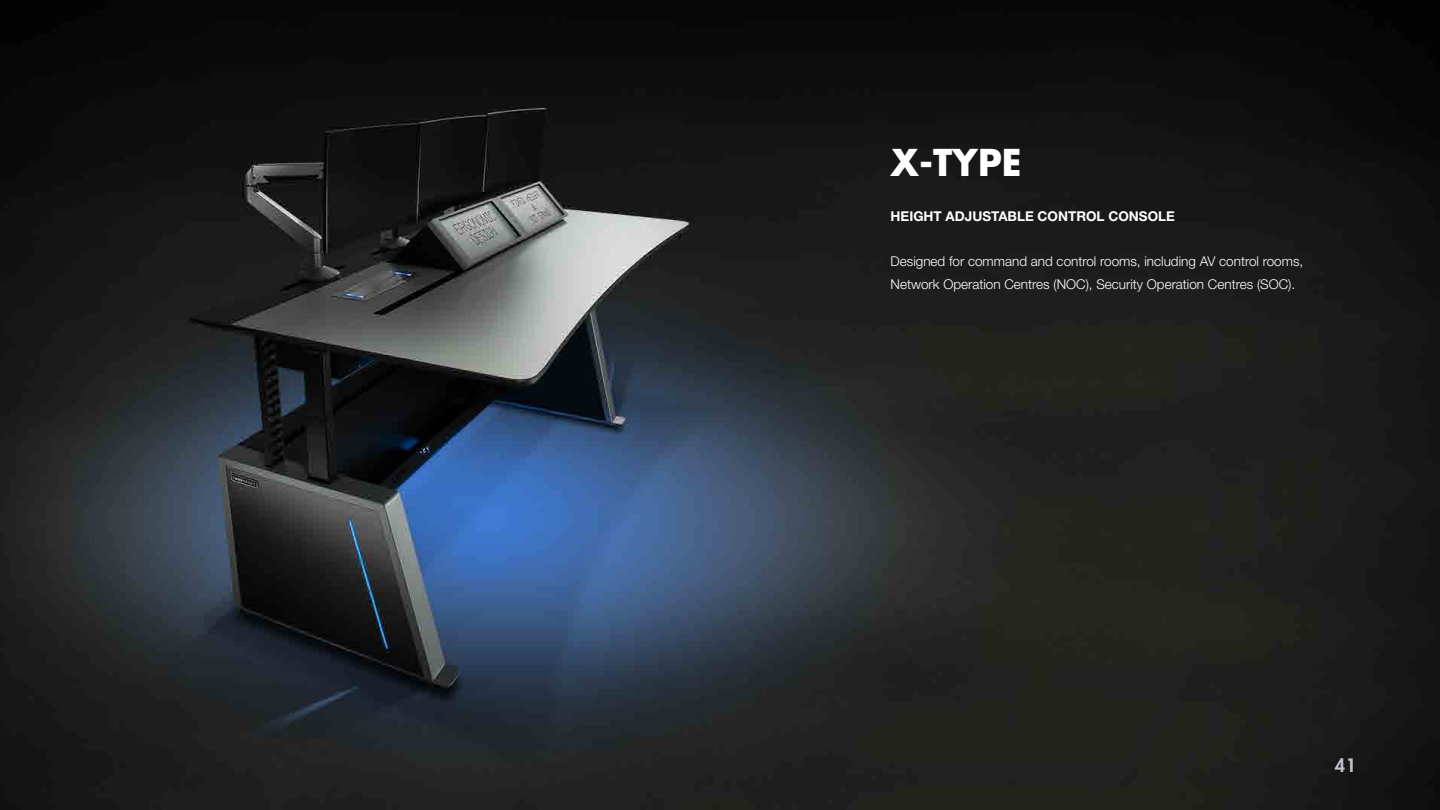
<style>
.page{position:relative;width:1440px;height:810px;background:#fff}
.page>*{position:absolute;margin:0;border:0;box-sizing:border-box;transform-origin:0 0}
.t1{font:700 36px "Futura LT";color:#fff}
.t2{font:800 18px "Futura LT";color:#c1c1c8}
.t3{font:300 13.5px/22.5px "Helvetica Neue LT Std";color:#fff}
.t4{font:700 13.5px "Helvetica Neue LT Std";color:#fff}
</style>
<div class="page">
<img style="left:0;top:0;width:1440px;height:810px">
<h1 class="t1" style="left:891px;top:138px;width:133px">X-TYPE</h1>
<p class="t4" style="left:891px;top:208px;width:286px">HEIGHT ADJUSTABLE CONTROL CONSOLE</p>
<p class="t3" style="left:891px;top:250px;width:414px">Designed for command and control rooms, including AV control rooms,<br>Network Operation Centres (NOC), Security Operation Centres (SOC).</p>
<h2 class="t2" style="left:1335px;top:753px;width:23px">41</h2>
</div>
